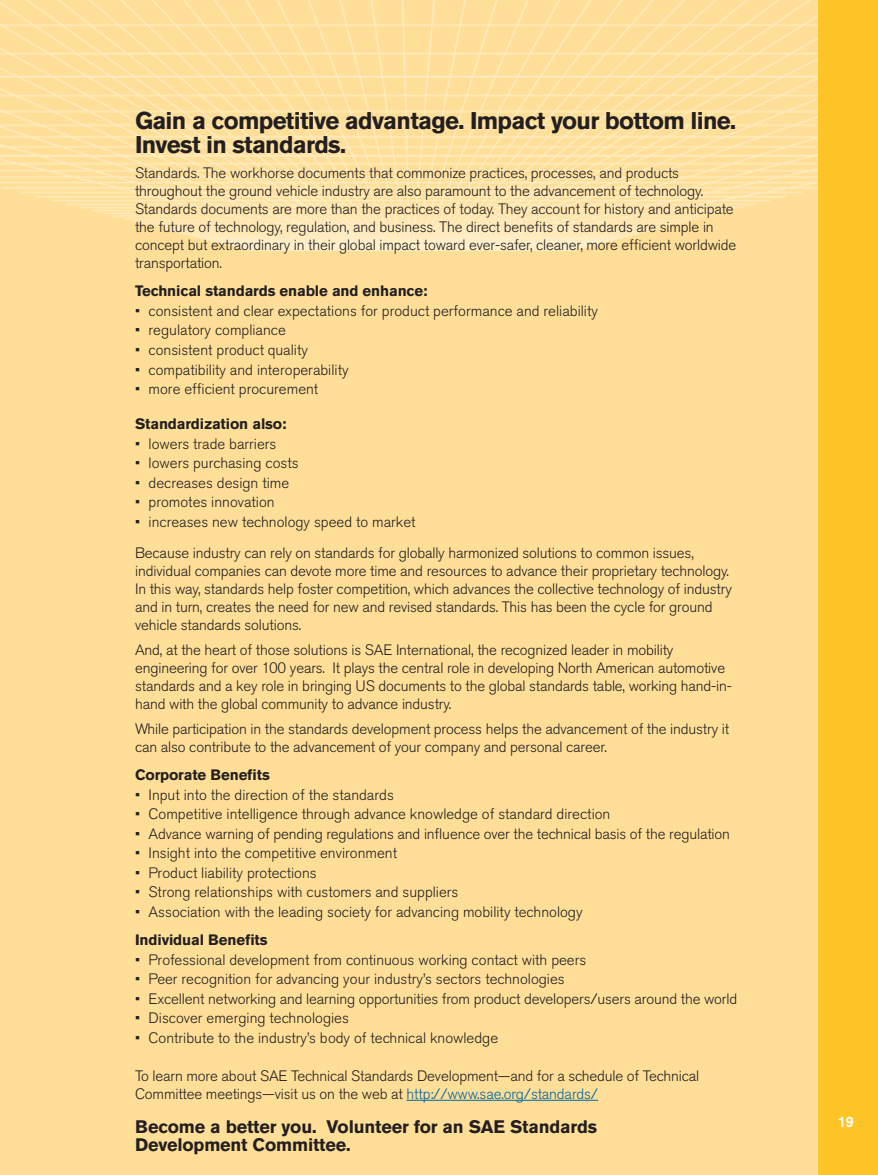
<style>
.page{position:relative;width:878px;height:1175px;background:#fff}
.page>*{position:absolute;margin:0;border:0;box-sizing:border-box;transform-origin:0 0}
.t1{font:700 24px/24px "Akzidenz Grotesk Pro";letter-spacing:-.03em;color:#231f20}
.t2{font:700 18px/18px "Akzidenz Grotesk Pro";letter-spacing:-.01em;color:#231f20}
.t3{font:300 15px/18px "Akzidenz Grotesk Pro";letter-spacing:-.01em;color:#231f20}
.t4{font:700 15px "Akzidenz Grotesk Pro";letter-spacing:-.01em;color:#231f20}
.t5{font:500 15px "Akzidenz Grotesk Pro";color:#fff}
.s1{color:#0065a4}
</style>
<div class="page">
<div style="left:818px;top:0;width:60px;height:1174px;background:#ffc425"></div>
<img style="left:0;top:0;width:817px;height:1174px">
<hr style="left:406px;top:1099px;width:192px;height:1px;background:#0065a4">
<h1 class="t1" style="left:135px;top:109px;width:602px">Gain a competitive advantage. Impact your bottom line.<br>Invest in standards.</h1>
<p class="t3" style="left:135px;top:164px;width:602px">Standards. The workhorse documents that commonize practices, processes, and products throughout the ground vehicle industry are also paramount to the advancement of technology.<br>Standards documents are more than the practices of today. They account for history and anticipate the future of technology, regulation, and business. The direct benefits of standards are simple in concept but extraordinary in their global impact toward ever-safer, cleaner, more efficient worldwide transportation.</p>
<p class="t4" style="left:135px;top:281px;width:294px">Technical standards enable and enhance:</p>
<p class="t3" style="left:135px;top:302px;width:464px">• consistent and clear expectations for product performance and reliability</p>
<p class="t3" style="left:135px;top:321px;width:152px">• regulatory compliance</p>
<p class="t3" style="left:135px;top:341px;width:174px">• consistent product quality</p>
<p class="t3" style="left:135px;top:360px;width:215px">• compatibility and interoperability</p>
<p class="t3" style="left:135px;top:380px;width:185px">• more efficient procurement</p>
<p class="t4" style="left:135px;top:414px;width:153px">Standardization also:</p>
<p class="t3" style="left:135px;top:434px;width:143px">• lowers trade barriers</p>
<p class="t3" style="left:135px;top:454px;width:165px">• lowers purchasing costs</p>
<p class="t3" style="left:135px;top:473px;width:156px">• decreases design time</p>
<p class="t3" style="left:135px;top:493px;width:141px">• promotes innovation</p>
<p class="t3" style="left:135px;top:505px;width:560px;line-height:31.5px">• increases new technology speed to market<br>Because industry can rely on standards for globally harmonized solutions to common issues,</p>
<p class="t3" style="left:135px;top:562px;width:598px">individual companies can devote more time and resources to advance their proprietary technology.<br>In this way, standards help foster competition, which advances the collective technology of industry and in turn, creates the need for new and revised standards. This has been the cycle for ground vehicle standards solutions.</p>
<p class="t3" style="left:135px;top:640px;width:598px">And, at the heart of those solutions is SAE International, the recognized leader in mobility engineering for over 100 years. It plays the central role in developing North American automotive standards and a key role in bringing US documents to the global standards table, working hand-in&shy;hand with the global community to advance industry.</p>
<p class="t3" style="left:135px;top:719px;width:595px">While participation in the standards development process helps the advancement of the industry it can also contribute to the advancement of your company and personal career.</p>
<p class="t4" style="left:135px;top:765px;width:136px">Corporate Benefits</p>
<p class="t3" style="left:135px;top:785px;width:260px">• Input into the direction of the standards</p>
<p class="t3" style="left:135px;top:805px;width:477px">• Competitive intelligence through advance knowledge of standard direction</p>
<p class="t3" style="left:135px;top:824px;width:596px">• Advance warning of pending regulations and influence over the technical basis of the regulation</p>
<p class="t3" style="left:135px;top:844px;width:263px">• Insight into the competitive environment</p>
<p class="t3" style="left:135px;top:863px;width:183px">• Product liability protections</p>
<p class="t3" style="left:135px;top:883px;width:325px">• Strong relationships with customers and suppliers</p>
<p class="t3" style="left:135px;top:902px;width:449px">• Association with the leading society for advancing mobility technology</p>
<p class="t4" style="left:135px;top:930px;width:134px">Individual Benefits</p>
<p class="t3" style="left:135px;top:950px;width:453px">• Professional development from continuous working contact with peers</p>
<p class="t3" style="left:135px;top:969px;width:431px">• Peer recognition for advancing your industry’s sectors technologies</p>
<p class="t3" style="left:135px;top:989px;width:603px">• Excellent networking and learning opportunities from product developers/users around the world</p>
<p class="t3" style="left:135px;top:1008px;width:215px">• Discover emerging technologies</p>
<p class="t3" style="left:135px;top:1028px;width:364px">• Contribute to the industry’s body of technical knowledge</p>
<p class="t3" style="left:135px;top:1066px;width:565px">To learn more about SAE Technical Standards Development—and for a schedule of Technical<br>Committee meetings—visit us on the web at <span class="s1">http://www.sae.org/standards/</span></p>
<p class="t2" style="left:135px;top:1117px;width:463px">Become a better you. Volunteer for an SAE Standards<br>Development Committee.</p>
<p class="t5" style="left:837px;top:1112px;width:17px">19</p>
</div>
